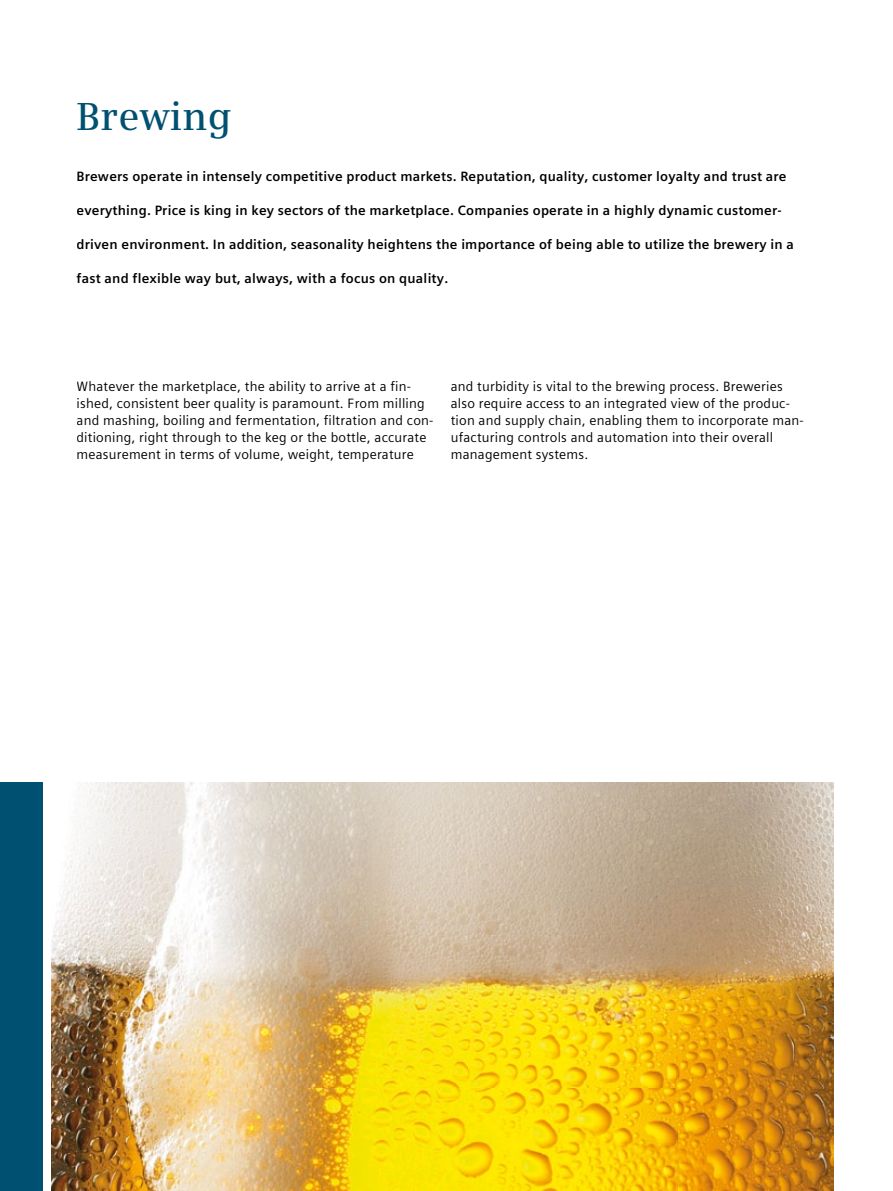
<style>
.page{position:relative;width:893px;height:1191px;background:#fff}
.page>*{position:absolute;margin:0;border:0;box-sizing:border-box;transform-origin:0 0}
.t1{font:600 39px "Siemens Serif";color:#005071}
.t2{font:13.5px/17px "Siemens Sans Global";letter-spacing:.015em;color:#000}
.t3{font:700 13.5px "Siemens Sans Global";letter-spacing:.015em;color:#000}
</style>
<div class="page">
<img style="left:51px;top:782px;width:782px;height:409px">
<div style="left:0;top:782px;width:43px;height:409px;background:#005071"></div>
<h1 class="t1" style="left:77px;top:93px;width:157px">Brewing</h1>
<p class="t3" style="left:77px;top:166px;width:712px">Brewers operate in intensely competitive product markets. Reputation, quality, customer loyalty and trust are</p>
<p class="t3" style="left:77px;top:200px;width:707px">everything. Price is king in key sectors of the marketplace. Companies operate in a highly dynamic customer-</p>
<p class="t3" style="left:77px;top:234px;width:719px">driven environment. In addition, seasonality heightens the importance of being able to utilize the brewery in a</p>
<p class="t3" style="left:77px;top:268px;width:373px">fast and flexible way but, always, with a focus on quality.</p>
<p class="t2" style="left:77px;top:378px;width:358px">Whatever the marketplace, the ability to arrive at a fin&shy;ished, consistent beer quality is paramount. From milling and mashing, boiling and fermentation, filtration and con&shy;ditioning, right through to the keg or the bottle, accurate measurement in terms of volume, weight, temperature</p>
<p class="t2" style="left:451px;top:378px;width:355px">and turbidity is vital to the brewing process. Breweries also require access to an integrated view of the produc&shy;tion and supply chain, enabling them to incorporate man&shy;ufacturing controls and automation into their overall management systems.</p>
</div>
